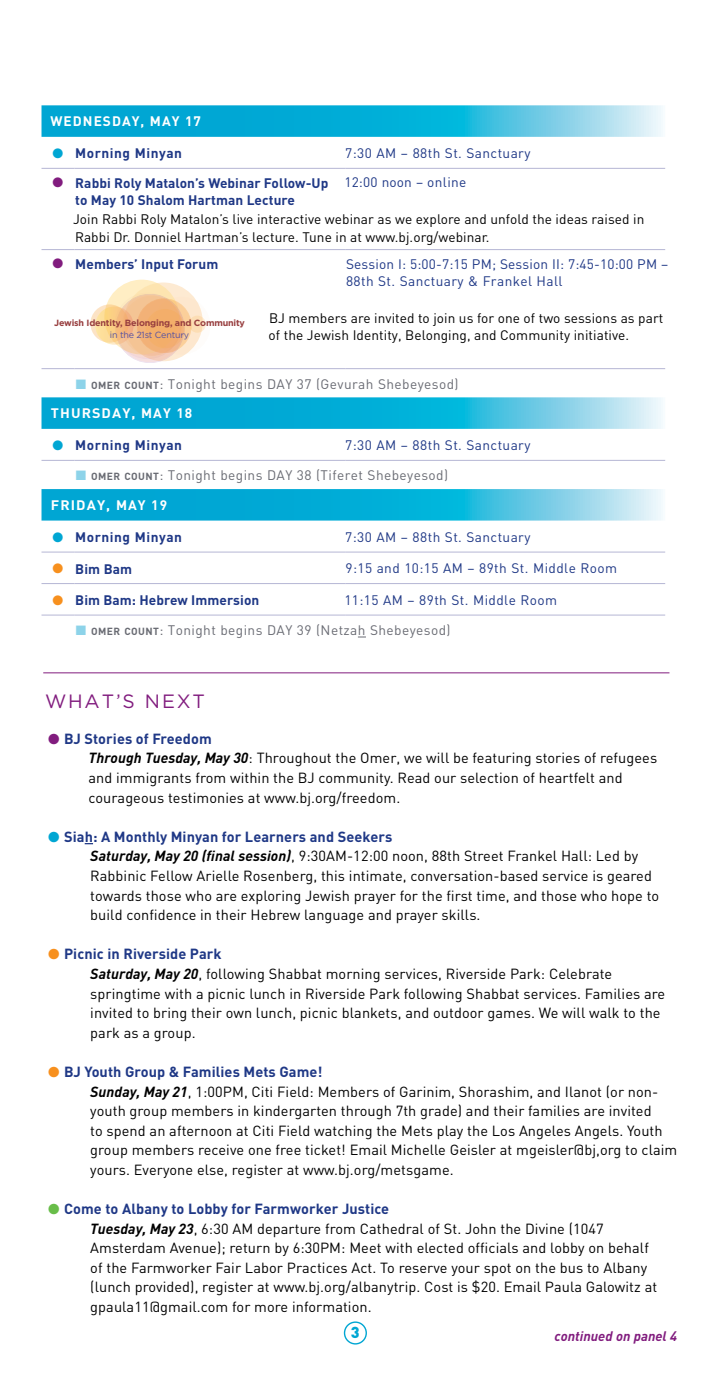
<style>
.page{position:relative;width:714px;height:1386px;background:#fff}
.page>*{position:absolute;margin:0;border:0;box-sizing:border-box;transform-origin:0 0}
.t1{font:19.25px "Gotham";letter-spacing:.095em;color:#811c7e}
.t2{font:900 15.75px "DIN";color:#00a6d3}
.t3{font:14.53px/19.6px "DIN";letter-spacing:.005em;color:#000}
.t4{font:13.65px/17.5px "DIN";letter-spacing:.005em;color:#000}
.t5{font:13.65px/17.5px "DIN";letter-spacing:.03em;color:#1f3886}
.t6{font:13.65px/29.2px "DIN";letter-spacing:.03em;color:#696b73}
.t7{font:700 13.65px/17.5px "DIN";letter-spacing:.005em;color:#1f3886}
.t8{font:700 13.65px "DIN";letter-spacing:.04em;color:#1f3886}
.t9{font:italic 700 13.65px "DIN";color:#811c7e}
.t10{font:700 13.65px "DIN";letter-spacing:.075em;color:#fff}
.t11{font:700 8.92px "Gotham";letter-spacing:-.02em;color:#983f40}
.t12{font:8.92px "Gotham";letter-spacing:-.02em;color:#5652a3}
.s1{color:#00a6d3}
.s2{color:#811c7e}
.s3{color:#8dd3e9}
.s4{font-weight:700;font-size:10.15px}
.s5{font-weight:700;color:#fff}
.s6{color:#f7901e}
.s7{font-weight:700;color:#1f3886}
.s8{font-weight:700;font-style:italic}
.s9{color:#68bd49}
</style>
<div class="page">
<div style="left:344px;top:1321px;width:23px;height:24px;border:1px solid #00a6d3;border-radius:50%"></div>
<hr style="left:43px;top:672px;width:626px;height:1px;background:#811c7e">
<svg style="left:42px;top:105px;width:623px;height:416px"></svg>
<hr style="left:42px;top:460px;width:32px;height:1px;background:#b5b6d4">
<hr style="left:74px;top:460px;width:271px;height:1px;background:#b5b6d4">
<hr style="left:345px;top:460px;width:320px;height:1px;background:#b5b6d4">
<hr style="left:42px;top:615px;width:32px;height:1px;background:#b5b6d4">
<hr style="left:74px;top:615px;width:271px;height:1px;background:#b5b6d4">
<hr style="left:345px;top:615px;width:320px;height:1px;background:#b5b6d4">
<hr style="left:42px;top:552px;width:32px;height:1px;background:#b5b6d4">
<hr style="left:74px;top:552px;width:271px;height:1px;background:#b5b6d4">
<hr style="left:345px;top:552px;width:320px;height:1px;background:#b5b6d4">
<hr style="left:42px;top:583px;width:32px;height:1px;background:#b5b6d4">
<hr style="left:74px;top:583px;width:271px;height:1px;background:#b5b6d4">
<hr style="left:345px;top:583px;width:320px;height:1px;background:#b5b6d4">
<hr style="left:42px;top:249px;width:32px;height:1px;background:#b5b6d4">
<hr style="left:74px;top:249px;width:271px;height:1px;background:#b5b6d4">
<hr style="left:345px;top:249px;width:320px;height:1px;background:#b5b6d4">
<hr style="left:42px;top:368px;width:32px;height:1px;background:#b5b6d4">
<hr style="left:74px;top:368px;width:271px;height:1px;background:#b5b6d4">
<hr style="left:345px;top:368px;width:320px;height:1px;background:#b5b6d4">
<hr style="left:42px;top:168px;width:32px;height:1px;background:#b5b6d4">
<hr style="left:74px;top:168px;width:271px;height:1px;background:#b5b6d4">
<hr style="left:345px;top:168px;width:320px;height:1px;background:#b5b6d4">
<div style="left:49px;top:278px;width:202px;height:87px;background:#fff"></div>
<div style="left:152px;top:297px;width:59px;height:58px;background:#fefcfa;border-radius:50%"></div>
<svg style="left:124px;top:282px;width:79px;height:79px"></svg>
<svg style="left:104px;top:280px;width:75px;height:75px"></svg>
<svg style="left:137px;top:299px;width:54px;height:54px"></svg>
<svg style="left:116px;top:294px;width:68px;height:69px;background:#f2c095"></svg>
<div style="left:146px;top:309px;width:39px;height:39px;background:#f3af6b;border-radius:50%"></div>
<svg style="left:147px;top:304px;width:43px;height:44px"></svg>
<div style="left:147px;top:304px;width:44px;height:44px;border:1px solid #fff200;border-radius:50%"></div>
<svg style="left:189px;top:316px;width:17px;height:17px"></svg>
<svg style="left:90px;top:304px;width:39px;height:39px"></svg>
<svg style="left:95px;top:306px;width:39px;height:39px"></svg>
<p class="t10" style="left:51px;top:112px;width:152px">WEDNESDAY, MAY 17</p>
<p class="t8" style="left:52px;top:144px;width:131px"><span class="s1">●</span> Morning Minyan</p>
<p class="t5" style="left:345px;top:144px;width:187px">7:30 AM – 88th St. Sanctuary</p>
<p class="t7" style="left:75px;top:173px;width:255px;text-indent:-23px"><span class="s2">●</span> Rabbi Roly Matalon’s Webinar Follow-Up to May 10 Shalom Hartman Lecture</p>
<p class="t5" style="left:344px;top:173px;width:124px">12:00 noon – online</p>
<p class="t4" style="left:73px;top:210px;width:573px">Join Rabbi Roly Matalon’s live interactive webinar as we explore and unfold the ideas raised in<br>Rabbi Dr. Donniel Hartman’s lecture. Tune in at www.bj.org/webinar.</p>
<p class="t7" style="left:52px;top:255px;width:168px"><span class="s2">●</span> Members’ Input Forum</p>
<p class="t5" style="left:346px;top:255px;width:324px">Session I: 5:00-7:15 PM; Session II: 7:45-10:00 PM –<br>88th St. Sanctuary &amp; Frankel Hall</p>
<p class="t4" style="left:269px;top:309px;width:396px">BJ members are invited to join us for one of two sessions as part of the Jewish Identity, Belonging, and Community initiative.</p>
<p class="t6" style="left:51px;top:369px;width:409px;text-indent:25px"><span class="s3">■</span> <span class="s4">OMER COUNT</span>: Tonight begins DAY 37 (Gevurah Shebeyesod)<br><span class="s5">THURSDAY, MAY 18</span></p>
<p class="t8" style="left:52px;top:436px;width:131px"><span class="s1">●</span> Morning Minyan</p>
<p class="t5" style="left:345px;top:436px;width:187px">7:30 AM – 88th St. Sanctuary</p>
<p class="t6" style="left:51px;top:461px;width:399px;text-indent:25px"><span class="s3">■</span> <span class="s4">OMER COUNT</span>: Tonight begins DAY 38 (Tiferet Shebeyesod)<br><span class="s5">FRIDAY, MAY 19</span></p>
<p class="t8" style="left:52px;top:528px;width:131px"><span class="s1">●</span> Morning Minyan</p>
<p class="t5" style="left:345px;top:528px;width:187px">7:30 AM – 88th St. Sanctuary</p>
<p class="t7" style="left:52px;top:559px;width:81px"><span class="s6">●</span> Bim Bam</p>
<p class="t5" style="left:346px;top:559px;width:273px">9:15 and 10:15 AM – 89th St. Middle Room</p>
<p class="t7" style="left:52px;top:591px;width:208px"><span class="s6">●</span> Bim Bam: Hebrew Immersion</p>
<p class="t5" style="left:344px;top:591px;width:214px">11:15 AM – 89th St. Middle Room</p>
<p class="t6" style="left:76px;top:615px;width:376px"><span class="s3">■</span> <span class="s4">OMER COUNT</span>: Tonight begins DAY 39 (Netzah Shebeyesod)</p>
<p class="t11" style="left:54px;top:318px;width:192px">Jewish Identity, Belonging, and Community</p>
<p class="t12" style="left:110px;top:329px;width:81px">in the 21st Century</p>
<h1 class="t1" style="left:45px;top:690px;width:162px">WHAT’S NEXT</h1>
<p class="t3" style="left:89px;top:728px;width:570px;text-indent:-40px"><span class="s2">●</span> <span class="s7">BJ Stories of Freedom<br></span><span class="s8">Through Tuesday, May 30</span>: Throughout the Omer, we will be featuring stories of refugees and immigrants from within the BJ community. Read our selection of heartfelt and courageous testimonies at www.bj.org/freedom.</p>
<p class="t3" style="left:90px;top:826px;width:570px;text-indent:-42px"><span class="s1">●</span> <span class="s7">Siah: A Monthly Minyan for Learners and Seekers<br></span><span class="s8">Saturday, May 20 (final session)</span>, 9:30AM-12:00 noon, 88th Street Frankel Hall: Led by Rabbinic Fellow Arielle Rosenberg, this intimate, conversation-based service is geared towards those who are exploring Jewish prayer for the first time, and those who hope to build confidence in their Hebrew language and prayer skills.</p>
<p class="t3" style="left:90px;top:944px;width:577px;text-indent:-42px"><span class="s6">●</span> <span class="s7">Picnic in Riverside Park<br></span><span class="s8">Saturday, May 20</span>, following Shabbat morning services, Riverside Park: Celebrate springtime with a picnic lunch in Riverside Park following Shabbat services. Families are invited to bring their own lunch, picnic blankets, and outdoor games. We will walk to the park as a group.</p>
<p class="t3" style="left:90px;top:1062px;width:589px;text-indent:-42px"><span class="s6">●</span> <span class="s7">BJ Youth Group &amp; Families Mets Game!<br></span><span class="s8">Sunday, May 21</span>, 1:00PM, Citi Field: Members of Garinim, Shorashim, and Ilanot (or non&shy;youth group members in kindergarten through 7th grade) and their families are invited<br>to spend an afternoon at Citi Field watching the Mets play the Los Angeles Angels. Youth group members receive one free ticket! Email Michelle Geisler at mgeisler@bj,org to claim yours. Everyone else, register at www.bj.org/metsgame.</p>
<p class="t3" style="left:90px;top:1199px;width:568px;text-indent:-42px"><span class="s9">●</span> <span class="s7">Come to Albany to Lobby for Farmworker Justice<br></span><span class="s8">Tuesday, May 23</span>, 6:30 AM departure from Cathedral of St. John the Divine (1047<br>Amsterdam Avenue); return by 6:30PM: Meet with elected officials and lobby on behalf of the Farmworker Fair Labor Practices Act. To reserve your spot on the bus to Albany (lunch provided), register at www.bj.org/albanytrip. Cost is $20. Email Paula Galowitz at gpaula11@gmail.com for more information.</p>
<p class="t9" style="left:555px;top:1327px;width:124px">continued on panel 4</p>
<p class="t2" style="left:351px;top:1322px;width:10px">3</p>
</div>
